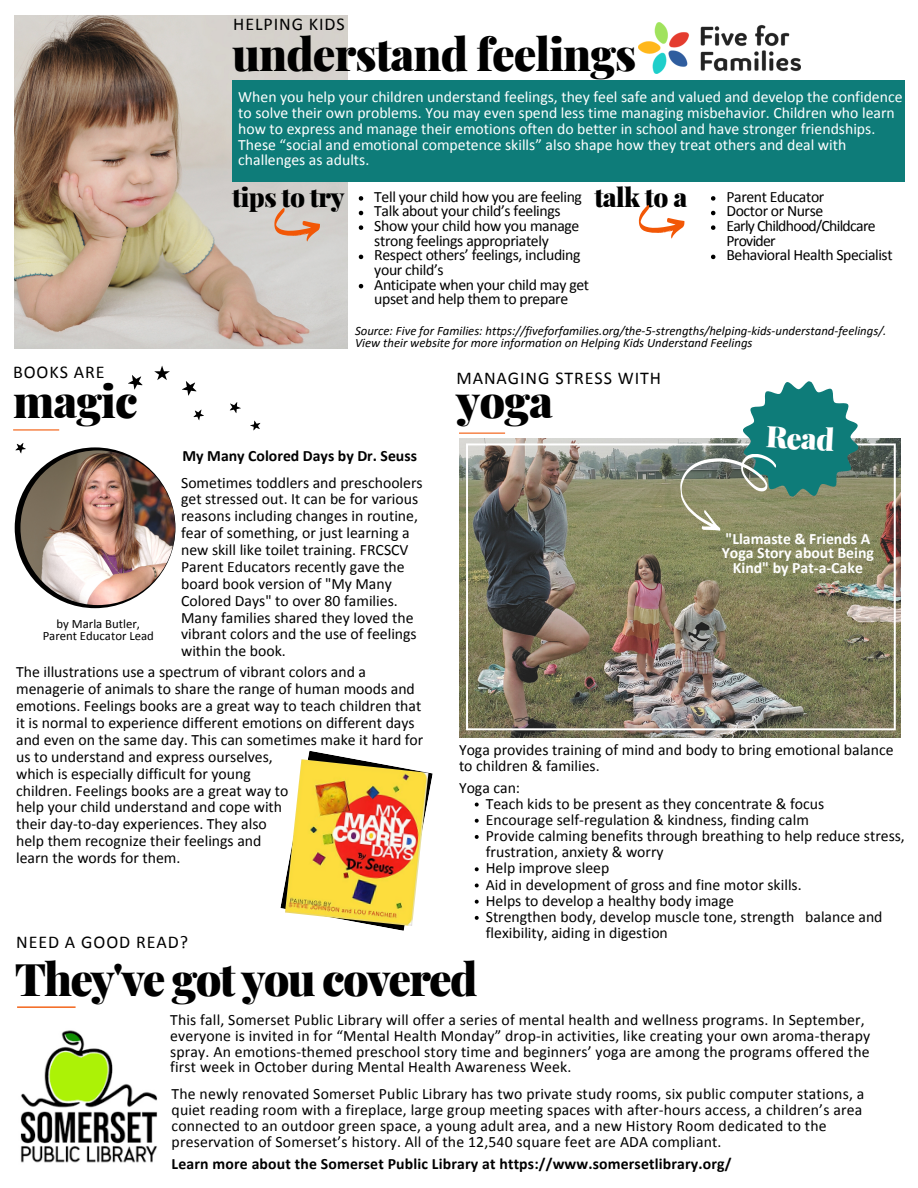
<style>
.page{position:relative;width:918px;height:1188px;background:#fff}
.page>*{position:absolute;margin:0;border:0;box-sizing:border-box;transform-origin:0 0}
.t1{font:900 45px "Playfair Display";letter-spacing:-.02em;color:#000}
.t2{font:900 45px "Playfair Display";letter-spacing:-.04em;color:#000}
.t3{font:900 29.85px "Playfair Display";color:#fff}
.t4{font:900 26.1px "Playfair Display";letter-spacing:-.02em;color:#000}
.t5{font:18px "Calibri";letter-spacing:.05em;color:#000}
.t6{font:15.75px/16.8px "Calibri";color:#000}
.t7{font:15.75px/15.8px "Calibri";color:#fff}
.t8{font:15.75px/14.7px "Calibri";letter-spacing:-.02em;color:#000}
.t9{font:700 15.75px "Calibri";letter-spacing:.01em;color:#000}
.t10{font:15.75px/14.7px "Calibri";letter-spacing:-.025em;color:#000}
.t11{font:700 15.75px/14.7px "Calibri";color:#fff;text-align:center}
.t12{font:italic 12.75px/11.7px "Calibri";color:#000}
.t13{font:12.75px/11.7px "Calibri";color:#000;text-align:center}
</style>
<div class="page">
<svg style="left:15px;top:447px;width:160px;height:161px"></svg>
<img style="left:20px;top:450px;width:155px;height:155px;border-radius:50%">
<img style="left:15px;top:15px;width:333px;height:333px">
<img style="left:638px;top:22px;width:162px;height:52px">
<div style="left:232px;top:80px;width:673px;height:101px;background:#0e7c79"></div>
<svg style="left:359px;top:196px;width:4px;height:5px"></svg>
<svg style="left:359px;top:211px;width:4px;height:4px"></svg>
<svg style="left:359px;top:225px;width:4px;height:5px"></svg>
<svg style="left:359px;top:255px;width:4px;height:4px"></svg>
<svg style="left:359px;top:284px;width:4px;height:4px"></svg>
<svg style="left:274px;top:208px;width:46px;height:34px;background:#d9b39d"></svg>
<svg style="left:638px;top:205px;width:46px;height:34px"></svg>
<img style="left:459px;top:439px;width:441px;height:298px">
<img style="left:466px;top:443px;width:430px;height:287px">
<svg style="left:154px;top:366px;width:16px;height:14px"></svg>
<svg style="left:193px;top:409px;width:11px;height:12px"></svg>
<svg style="left:229px;top:402px;width:12px;height:11px"></svg>
<svg style="left:250px;top:420px;width:11px;height:11px"></svg>
<svg style="left:182px;top:381px;width:15px;height:15px"></svg>
<svg style="left:13px;top:429px;width:46px;height:1px"></svg>
<svg style="left:459px;top:433px;width:46px;height:1px"></svg>
<svg style="left:711px;top:196px;width:4px;height:5px"></svg>
<svg style="left:711px;top:211px;width:4px;height:4px"></svg>
<svg style="left:711px;top:225px;width:4px;height:5px"></svg>
<svg style="left:711px;top:255px;width:4px;height:4px"></svg>
<svg style="left:475px;top:803px;width:4px;height:4px"></svg>
<svg style="left:475px;top:819px;width:4px;height:4px"></svg>
<svg style="left:475px;top:835px;width:4px;height:4px"></svg>
<svg style="left:475px;top:867px;width:4px;height:4px"></svg>
<svg style="left:475px;top:884px;width:4px;height:3px"></svg>
<svg style="left:475px;top:900px;width:4px;height:4px"></svg>
<svg style="left:475px;top:916px;width:4px;height:4px"></svg>
<svg style="left:280px;top:751px;width:153px;height:180px"></svg>
<img style="left:285px;top:759px;width:143px;height:167px">
<svg style="left:15px;top:443px;width:11px;height:11px"></svg>
<svg style="left:128px;top:375px;width:15px;height:15px"></svg>
<svg style="left:678px;top:381px;width:190px;height:153px"></svg>
<img style="left:20px;top:1030px;width:138px;height:133px">
<svg style="left:17px;top:1006px;width:59px;height:2px"></svg>
<p class="t5" style="left:233px;top:17px;width:113px">HELPING KIDS</p>
<h1 class="t1" style="left:232px;top:22px;width:406px">understand feelings</h1>
<p class="t5" style="left:13px;top:365px;width:93px">BOOKS ARE</p>
<h1 class="t1" style="left:13px;top:370px;width:126px">magic</h1>
<p class="t13" style="left:43px;top:619px;width:113px">by Marla Butler,<br>Parent Educator Lead</p>
<p class="t7" style="left:238px;top:91px;width:666px">When you help your children understand feelings, they feel safe and valued and develop the confidence to solve their own problems. You may even spend less time managing misbehavior. Children who learn how to express and manage their emotions often do better in school and have stronger friendships.<br>These “social and emotional competence skills” also shape how they treat others and deal with challenges as adults.</p>
<h3 class="t4" style="left:232px;top:179px;width:114px">tips to try</h3>
<p class="t8" style="left:374px;top:190px;width:216px">Tell your child how you are feeling<br>Talk about your child’s feelings<br>Show your child how you manage strong feelings appropriately<br>Respect others’ feelings, including your child’s<br>Anticipate when your child may get upset and help them to prepare</p>
<h3 class="t4" style="left:594px;top:179px;width:94px">talk to a</h3>
<p class="t10" style="left:726px;top:190px;width:168px">Parent Educator<br>Doctor or Nurse<br>Early Childhood/Childcare<br>Provider<br>Behavioral Health Specialist</p>
<p class="t12" style="left:355px;top:326px;width:533px">Source: Five for Families: https://fiveforfamilies.org/the-5-strengths/helping-kids-understand-feelings/.<br>View their website for more information on Helping Kids Understand Feelings</p>
<p class="t5" style="left:456px;top:370px;width:206px">MANAGING STRESS WITH</p>
<p class="t9" style="left:183px;top:450px;width:236px">My Many Colored Days by Dr. Seuss</p>
<p class="t6" style="left:181px;top:475px;width:243px">Sometimes toddlers and preschoolers get stressed out. It can be for various reasons including changes in routine, fear of something, or just learning a new skill like toilet training. FRCSCV Parent Educators recently gave the board book version of "My Many Colored Days" to over 80 families.<br>Many families shared they loved the vibrant colors and the use of feelings within the book.</p>
<h1 class="t1" style="left:456px;top:369px;width:98px">yoga</h1>
<h2 class="t3" style="left:767px;top:415px;width:70px;rotate:3deg">Read</h2>
<p class="t11" style="left:722px;top:532px;width:154px">"Llamaste &amp; Friends A<br>Yoga Story about Being<br>Kind" by Pat-a-Cake</p>
<p class="t6" style="left:16px;top:665px;width:409px">The illustrations use a spectrum of vibrant colors and a menagerie of animals to share the range of human moods and emotions. Feelings books are a great way to teach children that it is normal to experience different emotions on different days and even on the same day. This can sometimes make it hard for us to understand and express ourselves,<br>which is especially difficult for young<br>children. Feelings books are a great way to<br>help your child understand and cope with<br>their day-to-day experiences. They also<br>help them recognize their feelings and<br>learn the words for them.</p>
<p class="t5" style="left:16px;top:935px;width:173px">NEED A GOOD READ?</p>
<p class="t6" style="left:459px;top:743px;width:436px;line-height:16.2px">Yoga provides training of mind and body to bring emotional balance to children &amp; families.</p>
<p class="t6" style="left:459px;top:780px;width:63px">Yoga can:</p>
<p class="t6" style="left:486px;top:797px;width:421px;line-height:16.2px">Teach kids to be present as they concentrate &amp; focus<br>Encourage self-regulation &amp; kindness, finding calm<br>Provide calming benefits through breathing to help reduce stress, frustration, anxiety &amp; worry<br>Help improve sleep<br>Aid in development of gross and fine motor skills.<br>Helps to develop a healthy body image<br>Strengthen body, develop muscle tone, strength balance and flexibility, aiding in digestion</p>
<h1 class="t2" style="left:15px;top:947px;width:464px">They've got you covered</h1>
<p class="t6" style="left:170px;top:1013px;width:702px;line-height:15.8px">This fall, Somerset Public Library will offer a series of mental health and wellness programs. In September, everyone is invited in for “Mental Health Monday” drop-in activities, like creating your own aroma-therapy spray. An emotions-themed preschool story time and beginners’ yoga are among the programs offered the first week in October during Mental Health Awareness Week.</p>
<p class="t6" style="left:172px;top:1087px;width:694px;line-height:15.9px">The newly renovated Somerset Public Library has two private study rooms, six public computer stations, a quiet reading room with a fireplace, large group meeting spaces with after-hours access, a children’s area connected to an outdoor green space, a young adult area, and a new History Room dedicated to the preservation of Somerset’s history. All of the 12,540 square feet are ADA compliant.</p>
<p class="t9" style="left:172px;top:1157px;width:561px">Learn more about the Somerset Public Library at https://www.somersetlibrary.org/</p>
</div>
